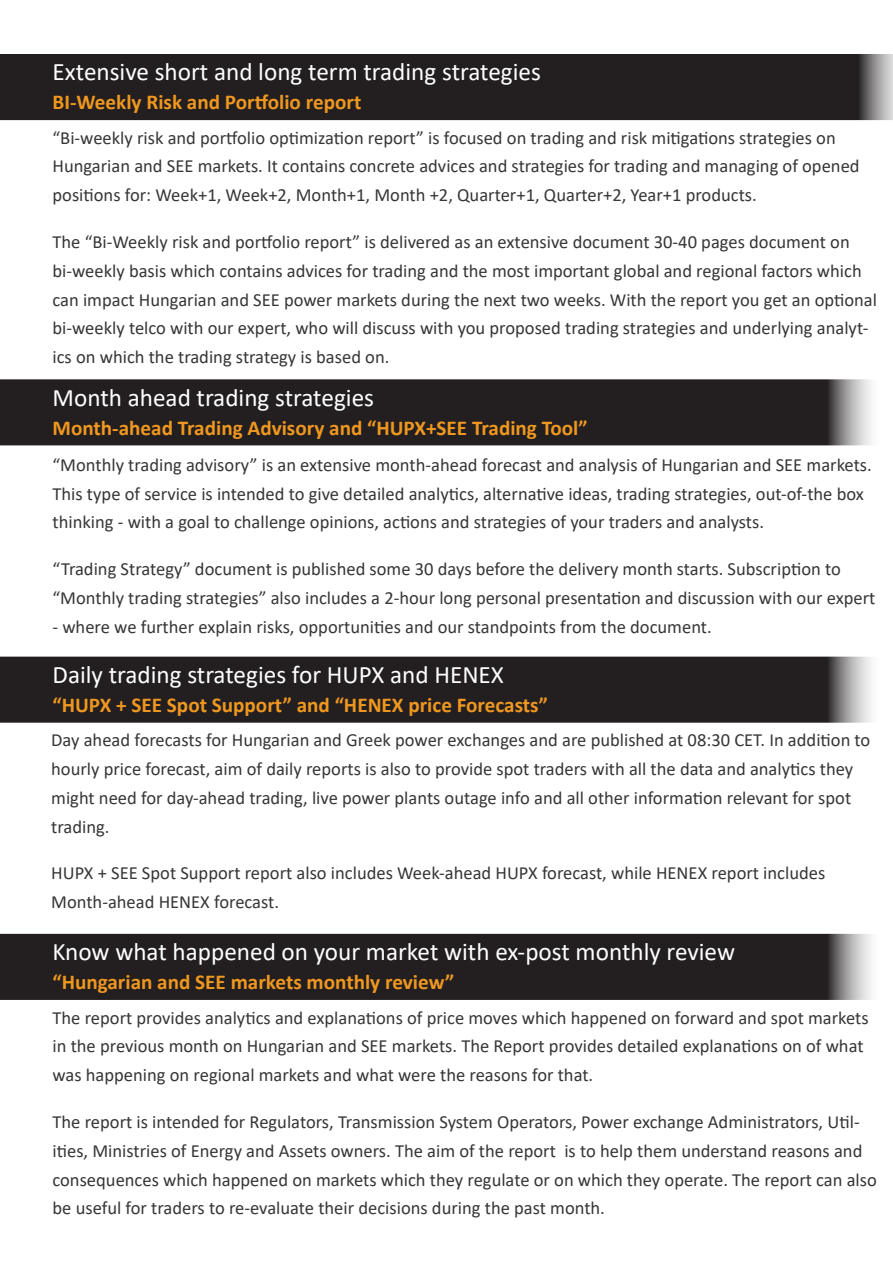
<style>
.page{position:relative;width:893px;height:1263px;background:#fff}
.page>*{position:absolute;margin:0;border:0;box-sizing:border-box;transform-origin:0 0}
.t1{font:25.2px "Calibri";color:#fff}
.t2{font:700 21.15px "Calibri";color:#ef971f}
.t3{font:18.6px/28.8px "Calibri";color:#363636}
</style>
<div class="page">
<div style="left:0;top:379px;width:871px;height:66px;background:#231f20"></div>
<div style="left:0;top:54px;width:893px;height:66px;background:#231f20"></div>
<div style="left:0;top:657px;width:871px;height:66px;background:#231f20"></div>
<div style="left:0;top:934px;width:871px;height:66px;background:#231f20"></div>
<p class="t1" style="left:53px;top:54px;width:490px">Extensive short and long term trading strategies</p>
<p class="t2" style="left:53px;top:87px;width:310px">BI-Weekly Risk and Portfolio report</p>
<p class="t3" style="left:53px;top:123px;width:809px">“Bi-weekly risk and portfolio optimization report” is focused on trading and risk mitigations strategies on<br>Hungarian and SEE markets. It contains concrete advices and strategies for trading and managing of opened positions for: Week+1, Week+2, Month+1, Month +2, Quarter+1, Quarter+2, Year+1 products.</p>
<p class="t3" style="left:53px;top:227px;width:826px">The “Bi-Weekly risk and portfolio report” is delivered as an extensive document 30-40 pages document on bi-weekly basis which contains advices for trading and the most important global and regional factors which can impact Hungarian and SEE power markets during the next two weeks. With the report you get an optional bi-weekly telco with our expert, who will discuss with you proposed trading strategies and underlying analyt&shy;ics on which the trading strategy is based on.</p>
<p class="t1" style="left:53px;top:380px;width:323px">Month ahead trading strategies</p>
<p class="t2" style="left:53px;top:412px;width:537px">Month-ahead Trading Advisory and “HUPX+SEE Trading Tool”</p>
<p class="t3" style="left:53px;top:450px;width:821px">“Monthly trading advisory” is an extensive month-ahead forecast and analysis of Hungarian and SEE markets.<br>This type of service is intended to give detailed analytics, alternative ideas, trading strategies, out-of-the box thinking - with a goal to challenge opinions, actions and strategies of your traders and analysts.</p>
<p class="t3" style="left:53px;top:554px;width:824px">“Trading Strategy” document is published some 30 days before the delivery month starts. Subscription to “Monthly trading strategies” also includes a 2-hour long personal presentation and discussion with our expert</p>
<p class="t3" style="left:53px;top:612px;width:661px">- where we further explain risks, opportunities and our standpoints from the document.</p>
<p class="t1" style="left:53px;top:657px;width:453px">Daily trading strategies for HUPX and HENEX</p>
<p class="t2" style="left:53px;top:690px;width:497px">“HUPX + SEE Spot Support” and “HENEX price Forecasts”</p>
<p class="t3" style="left:51px;top:725px;width:821px">Day ahead forecasts for Hungarian and Greek power exchanges and are published at 08:30 CET. In addition to hourly price forecast, aim of daily reports is also to provide spot traders with all the data and analytics they might need for day-ahead trading, live power plants outage info and all other information relevant for spot trading.</p>
<p class="t3" style="left:51px;top:858px;width:776px">HUPX + SEE Spot Support report also includes Week-ahead HUPX forecast, while HENEX report includes<br>Month-ahead HENEX forecast.</p>
<p class="t1" style="left:53px;top:934px;width:684px">Know what happened on your market with ex-post monthly review</p>
<p class="t2" style="left:53px;top:967px;width:403px">“Hungarian and SEE markets monthly review”</p>
<p class="t3" style="left:53px;top:1002px;width:818px">The report provides analytics and explanations of price moves which happened on forward and spot markets in the previous month on Hungarian and SEE markets. The Report provides detailed explanations on of what was happening on regional markets and what were the reasons for that.</p>
<p class="t3" style="left:53px;top:1107px;width:826px">The report is intended for Regulators, Transmission System Operators, Power exchange Administrators, Util&shy;ities, Ministries of Energy and Assets owners. The aim of the report is to help them understand reasons and consequences which happened on markets which they regulate or on which they operate. The report can also be useful for traders to re-evaluate their decisions during the past month.</p>
</div>
